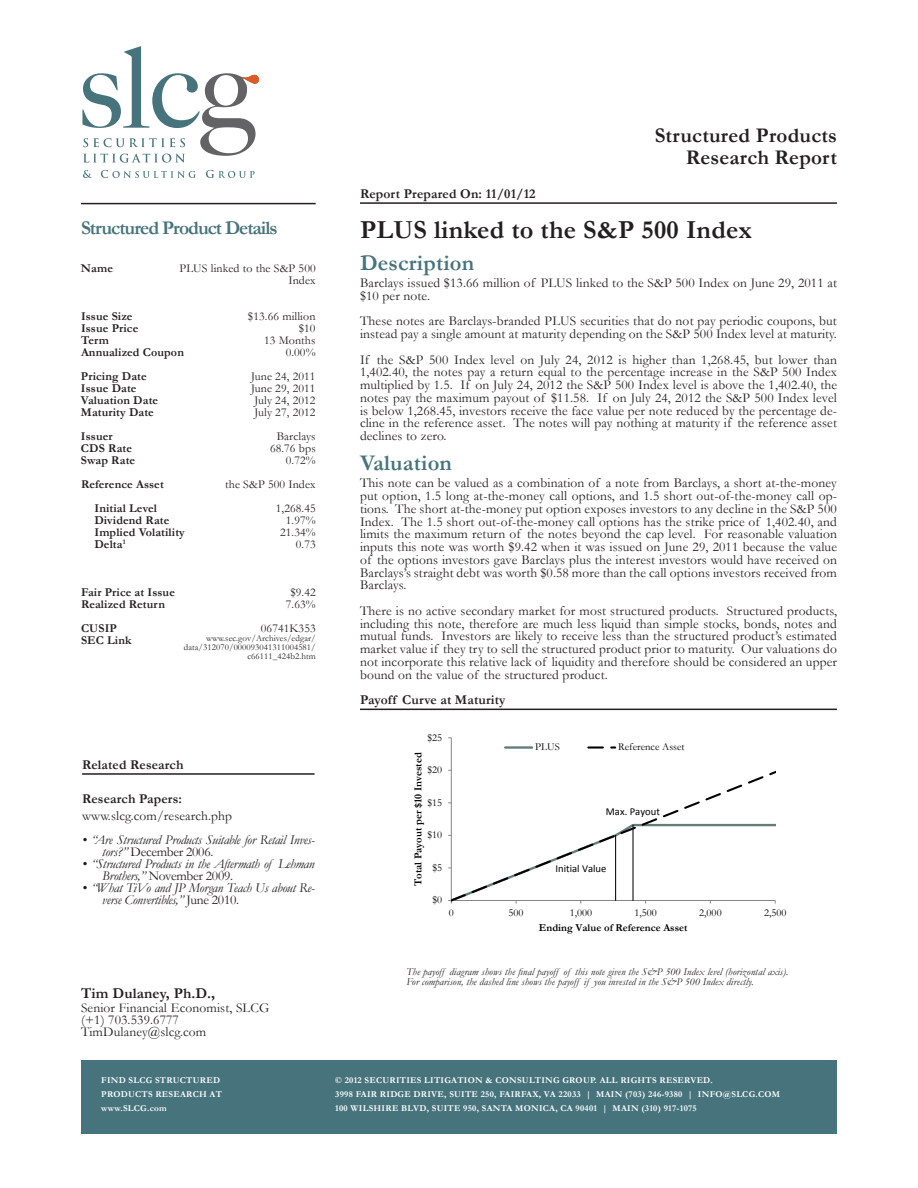
<style>
.page{position:relative;width:918px;height:1188px;background:#fff}
.page>*{position:absolute;margin:0;border:0;box-sizing:border-box;transform-origin:0 0}
.t1{font:700 26.25px "Garamond";letter-spacing:.01em;color:#231f20}
.t2{font:700 22.5px "Garamond";letter-spacing:.01em;color:#46737c}
.t3{font:700 21px/22.5px "Garamond";letter-spacing:.01em;color:#231f20;text-align:right}
.t4{font:700 19.5px "Garamond";letter-spacing:-.05em;color:#46737c}
.t5{font:700 15px "Garamond";letter-spacing:.01em;color:#231f20}
.t6{font:13.5px/12.8px "Garamond";letter-spacing:.01em;color:#231f20}
.t7{font:italic 13.5px/12px "Garamond";letter-spacing:-.02em;color:#231f20}
.t8{font:700 13.5px "Garamond";letter-spacing:.01em;color:#231f20}
.t9{font:700 12px/12px "Garamond";letter-spacing:.01em;color:#231f20}
.t10{font:12px/12px "Garamond";letter-spacing:.01em;color:#231f20;text-align:right}
.t11{font:10.65px "Garamond";color:#000}
.t12{font:700 10.65px "Garamond";color:#000}
.t13{font:10.65px "Calibri";color:#000}
.t14{font:italic 10.5px/9.8px "Garamond";letter-spacing:.01em;color:#231f20}
.t15{font:700 9px/14.2px "Garamond";letter-spacing:.03em;color:#fff}
.t16{font:9px/9px "Garamond";letter-spacing:.01em;color:#231f20;text-align:right}
.s1{font-style:normal}
</style>
<div class="page">
<hr style="left:360px;top:202px;width:477px;height:2px;background:#231f20">
<hr style="left:360px;top:709px;width:477px;height:1px;background:#231f20">
<hr style="left:451px;top:738px;width:1px;height:162px;background:#868686">
<svg style="left:448px;top:768px;width:328px;height:136px"></svg>
<hr style="left:615px;top:835px;width:1px;height:65px;background:#000">
<hr style="left:632px;top:825px;width:2px;height:75px;background:#000">
<hr style="left:505px;top:746px;width:27px;height:3px;background:#627d77">
<svg style="left:588px;top:746px;width:27px;height:3px"></svg>
<hr style="left:81px;top:203px;width:235px;height:1px;background:#231f20">
<div style="left:81px;top:1061px;width:234px;height:73px;background:#46737c"></div>
<div style="left:315px;top:1061px;width:522px;height:73px;background:#46737c"></div>
<hr style="left:82px;top:773px;width:233px;height:2px;background:#231f20">
<svg style="left:83px;top:170px;width:9px;height:8px"></svg>
<svg style="left:101px;top:170px;width:95px;height:8px"></svg>
<svg style="left:206px;top:170px;width:49px;height:8px"></svg>
<svg style="left:82px;top:46px;width:177px;height:117px"></svg>
<h3 class="t4" style="left:81px;top:215px;width:198px">Structured Product Details</h3>
<p class="t9" style="left:81px;top:263px;width:33px">Name</p>
<p class="t10" style="left:180px;top:262px;width:138px">PLUS linked to the S&amp;P 500<br>Index</p>
<p class="t10" style="left:248px;top:310px;width:69px">$13.66 million $10<br>13 Months<br>0.00%</p>
<p class="t10" style="left:251px;top:370px;width:66px;text-align:justify">June 24, 2011<br>June 29, 2011<br>July 24, 2012<br>July 27, 2012</p>
<p class="t9" style="left:81px;top:310px;width:104px">Issue Size<br>Issue Price<br>Term<br>Annualized Coupon</p>
<p class="t9" style="left:81px;top:370px;width:79px">Pricing Date<br>Issue Date<br>Valuation Date<br>Maturity Date</p>
<p class="t9" style="left:81px;top:430px;width:56px">Issuer<br>CDS Rate<br>Swap Rate</p>
<p class="t10" style="left:270px;top:430px;width:47px">Barclays<br>68.76 bps<br>0.72%</p>
<p class="t9" style="left:94px;top:502px;width:92px">Initial Level<br>Dividend Rate<br>Implied Volatility<br>Delta<sup>1</sup></p>
<p class="t10" style="left:276px;top:502px;width:41px">1,268.45<br>1.97%<br>21.34%<br>0.73</p>
<p class="t9" style="left:81px;top:479px;width:84px">Reference Asset</p>
<p class="t10" style="left:225px;top:478px;width:92px">the S&amp;P 500 Index</p>
<p class="t9" style="left:81px;top:586px;width:95px">Fair Price at Issue<br>Realized Return</p>
<p class="t9" style="left:81px;top:622px;width:52px">CUSIP<br>SEC Link</p>
<p class="t10" style="left:286px;top:586px;width:31px;text-align:center">$9.42<br>7.63%</p>
<p class="t10" style="left:261px;top:622px;width:56px">06741K353</p>
<p class="t16" style="left:184px;top:633px;width:133px">www.sec.gov/Archives/edgar/ data/312070/000093041311004581/ c66111_424b2.htm</p>
<p class="t8" style="left:82px;top:755px;width:103px">Related Research</p>
<p class="t8" style="left:82px;top:790px;width:102px">Research Papers:</p>
<p class="t6" style="left:82px;top:809px;width:151px">www.slcg.com/research.php</p>
<p class="t7" style="left:102px;top:833px;width:214px;text-indent:-20px">• “Are Structured Products Suitable for Retail Inves&shy;tors?” <span class="s1">December 2006.</span></p>
<p class="t7" style="left:102px;top:857px;width:214px;text-indent:-20px">• “Structured Products in the Aftermath of Lehman<br>Brothers,” <span class="s1">November 2009.</span></p>
<p class="t7" style="left:102px;top:881px;width:214px;text-indent:-20px">• “What TiVo and JP Morgan Teach Us about Re&shy;verse Convertibles,” <span class="s1">June 2010.</span></p>
<h3 class="t3" style="left:655px;top:124px;width:184px">Structured Products<br>Research Report</h3>
<p class="t8" style="left:360px;top:184px;width:177px">Report Prepared On: 11/01/12</p>
<h1 class="t1" style="left:360px;top:212px;width:393px">PLUS linked to the S&amp;P 500 Index</h1>
<h2 class="t2" style="left:360px;top:247px;width:116px">Description</h2>
<p class="t6" style="left:360px;top:276px;width:479px">Barclays issued $13.66 million of PLUS linked to the S&amp;P 500 Index on June 29, 2011 at $10 per note.</p>
<p class="t6" style="left:360px;top:314px;width:478px">These notes are Barclays-branded PLUS securities that do not pay periodic coupons, but instead pay a single amount at maturity depending on the S&amp;P 500 Index level at maturity.</p>
<p class="t6" style="left:360px;top:353px;width:479px;text-align:justify">If the S&amp;P 500 Index level on July 24, 2012 is higher than 1,268.45, but lower than 1,402.40, the notes pay a return equal to the percentage increase in the S&amp;P 500 Index multiplied by 1.5. If on July 24, 2012 the S&amp;P 500 Index level is above the 1,402.40, the notes pay the maximum payout of $11.58. If on July 24, 2012 the S&amp;P 500 Index level is below 1,268.45, investors receive the face value per note reduced by the percentage de&shy;cline in the reference asset. The notes will pay nothing at maturity if the reference asset declines to zero.</p>
<h2 class="t2" style="left:360px;top:448px;width:94px">Valuation</h2>
<p class="t6" style="left:360px;top:476px;width:478px;text-align:justify">This note can be valued as a combination of a note from Barclays, a short at-the-money put option, 1.5 long at-the-money call options, and 1.5 short out-of-the-money call op&shy;tions. The short at-the-money put option exposes investors to any decline in the S&amp;P 500<br>Index. The 1.5 short out-of-the-money call options has the strike price of 1,402.40, and limits the maximum return of the notes beyond the cap level. For reasonable valuation inputs this note was worth $9.42 when it was issued on June 29, 2011 because the value of the options investors gave Barclays plus the interest investors would have received on Barclays’s straight debt was worth $0.58 more than the call options investors received from Barclays.</p>
<p class="t6" style="left:360px;top:604px;width:479px;text-align:justify">There is no active secondary market for most structured products. Structured products, including this note, therefore are much less liquid than simple stocks, bonds, notes and mutual funds. Investors are likely to receive less than the structured product’s estimated market value if they try to sell the structured product prior to maturity. Our valuations do not incorporate this relative lack of liquidity and therefore should be considered an upper bound on the value of the structured product.</p>
<p class="t8" style="left:360px;top:691px;width:147px">Payoff Curve at Maturity</p>
<p class="t11" style="left:427px;top:730px;width:16px">$25</p>
<p class="t12" style="left:411px;top:886px;width:135px;rotate:-90deg">Total Payout per $10 Invested</p>
<p class="t11" style="left:427px;top:763px;width:16px">$20</p>
<p class="t11" style="left:427px;top:795px;width:16px">$15</p>
<p class="t11" style="left:427px;top:828px;width:16px">$10</p>
<p class="t11" style="left:432px;top:860px;width:11px">$5</p>
<p class="t11" style="left:432px;top:893px;width:11px">$0</p>
<p class="t11" style="left:535px;top:740px;width:26px">PLUS</p>
<p class="t11" style="left:618px;top:740px;width:68px">Reference Asset</p>
<p class="t13" style="left:606px;top:804px;width:56px">Max. Payout</p>
<p class="t13" style="left:555px;top:861px;width:53px">Initial Value</p>
<p class="t11" style="left:449px;top:905px;width:6px">0</p>
<p class="t11" style="left:509px;top:905px;width:16px">500</p>
<p class="t11" style="left:570px;top:905px;width:24px">1,000</p>
<p class="t11" style="left:635px;top:905px;width:24px">1,500</p>
<p class="t11" style="left:699px;top:905px;width:24px">2,000</p>
<p class="t11" style="left:764px;top:905px;width:24px">2,500</p>
<p class="t12" style="left:539px;top:920px;width:150px">Ending Value of Reference Asset</p>
<p class="t14" style="left:406px;top:966px;width:383px">The payoff diagram shows the final payoff of this note given the S&amp;P 500 Index level (horizontal axis).<br>For comparison, the dashed line shows the payoff if you invested in the S&amp;P 500 Index directly.</p>
<p class="t5" style="left:81px;top:983px;width:136px">Tim Dulaney, Ph.D.,</p>
<p class="t6" style="left:81px;top:1001px;width:190px;line-height:12px">Senior Financial Economist, SLCG (+1) 703.539.6777<br>TimDulaney@slcg.com</p>
<p class="t15" style="left:101px;top:1073px;width:122px">FIND SLCG STRUCTURED<br>PRODUCTS RESEARCH AT www.SLCG.com</p>
<p class="t15" style="left:335px;top:1073px;width:446px">© 2012 SECURITIES LITIGATION &amp; CONSULTING GROUP. ALL RIGHTS RESERVED.<br>3998 FAIR RIDGE DRIVE, SUITE 250, FAIRFAX, VA 22033 | MAIN (703) 246-9380 | INFO@SLCG.COM<br>100 WILSHIRE BLVD, SUITE 950, SANTA MONICA, CA 90401 | MAIN (310) 917-1075</p>
</div>
